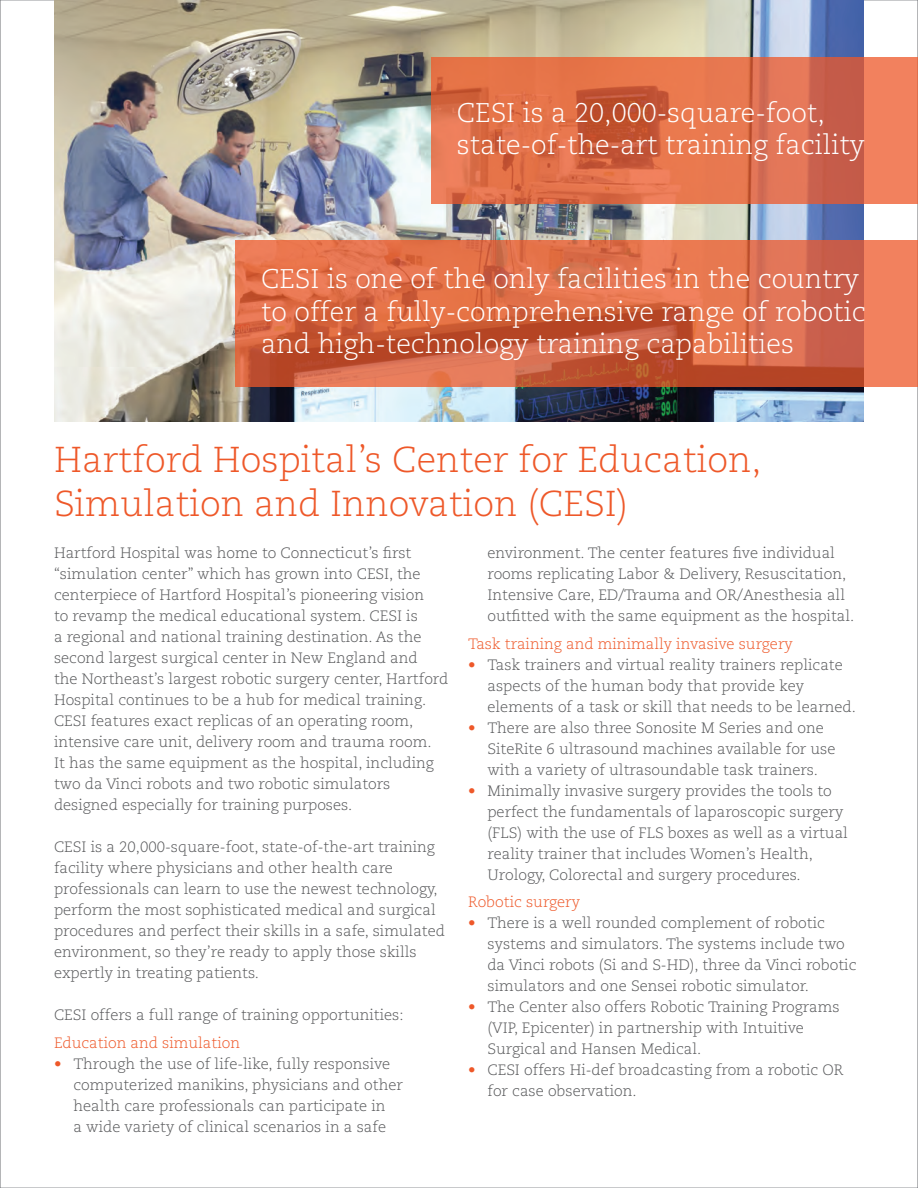
<style>
.page{position:relative;width:918px;height:1188px;background:#fff}
.page>*{position:absolute;margin:0;border:0;box-sizing:border-box;transform-origin:0 0}
.heads-2{font:300 36px/43.2px "Caecilia CE";color:#ee5829}
.heads{font:300 27px/32.4px "Caecilia CE";color:#fff}
.text-2{font:300 15px/21px "Caecilia CE";color:#57585a}
.text-2-2{font:300 15px "Caecilia CE";color:#ee5829}
.s1{color:#ee5829}
</style>
<div class="page">
<img style="left:54px;top:0;width:810px;height:422px">
<svg style="left:431px;top:58px;width:487px;height:146px;background:#de6f4c"></svg>
<svg style="left:235px;top:240px;width:683px;height:146px;background:#d76846"></svg>
<p class="heads" style="left:457px;top:96px;width:410px">CESI is a 20,000-square-foot, state-of-the-art training facility</p>
<p class="heads" style="left:261px;top:262px;width:606px">CESI is one of the only facilities in the country to offer a fully-comprehensive range of robotic and high-technology training capabilities</p>
<p class="heads-2" style="left:54px;top:438px;width:709px">Hartford Hospital’s Center for Education,<br>Simulation and Innovation (CESI)</p>
<p class="text-2" style="left:54px;top:542px;width:396px">Hartford Hospital was home to Connecticut’s first “simulation center” which has grown into CESI, the centerpiece of Hartford Hospital’s pioneering vision<br>to revamp the medical educational system. CESI is<br>a regional and national training destination. As the second largest surgical center in New England and<br>the Northeast’s largest robotic surgery center, Hartford Hospital continues to be a hub for medical training.<br>CESI features exact replicas of an operating room, intensive care unit, delivery room and trauma room.<br>It has the same equipment as the hospital, including two da Vinci robots and two robotic simulators designed especially for training purposes.</p>
<p class="text-2" style="left:54px;top:836px;width:393px">CESI is a 20,000-square-foot, state-of-the-art training facility where physicians and other health care professionals can learn to use the newest technology, perform the most sophisticated medical and surgical procedures and perfect their skills in a safe, simulated environment, so they’re ready to apply those skills expertly in treating patients.</p>
<p class="text-2" style="left:54px;top:1004px;width:351px">CESI offers a full range of training opportunities:</p>
<p class="text-2-2" style="left:54px;top:1033px;width:188px">Education and simulation</p>
<p class="text-2" style="left:74px;top:1053px;width:331px;text-indent:-20px"><span class="s1">•</span> Through the use of life-like, fully responsive computerized manikins, physicians and other health care professionals can participate in<br>a wide variety of clinical scenarios in a safe</p>
<p class="text-2" style="left:488px;top:542px;width:368px">environment. The center features five individual rooms replicating Labor &amp; Delivery, Resuscitation, Intensive Care, ED/Trauma and OR/Anesthesia all outfitted with the same equipment as the hospital.</p>
<p class="text-2-2" style="left:468px;top:634px;width:326px">Task training and minimally invasive surgery</p>
<p class="text-2" style="left:488px;top:654px;width:370px;text-indent:-20px"><span class="s1">•</span> Task trainers and virtual reality trainers replicate aspects of the human body that provide key elements of a task or skill that needs to be learned.</p>
<p class="text-2" style="left:488px;top:717px;width:349px;text-indent:-20px"><span class="s1">•</span> There are also three Sonosite M Series and one<br>SiteRite 6 ultrasound machines available for use with a variety of ultrasoundable task trainers.</p>
<p class="text-2" style="left:488px;top:780px;width:362px;text-indent:-20px"><span class="s1">•</span> Minimally invasive surgery provides the tools to perfect the fundamentals of laparoscopic surgery (FLS) with the use of FLS boxes as well as a virtual reality trainer that includes Women’s Health, Urology, Colorectal and surgery procedures.</p>
<p class="text-2-2" style="left:468px;top:892px;width:114px">Robotic surgery</p>
<p class="text-2" style="left:488px;top:912px;width:370px;text-indent:-20px"><span class="s1">•</span> There is a well rounded complement of robotic systems and simulators. The systems include two da Vinci robots (Si and S-HD), three da Vinci robotic simulators and one Sensei robotic simulator.</p>
<p class="text-2" style="left:488px;top:996px;width:354px;text-indent:-20px"><span class="s1">•</span> The Center also offers Robotic Training Programs (VIP, Epicenter) in partnership with Intuitive<br>Surgical and Hansen Medical.</p>
<p class="text-2" style="left:488px;top:1059px;width:358px;text-indent:-20px"><span class="s1">•</span> CESI offers Hi-def broadcasting from a robotic OR for case observation.</p>
</div>
